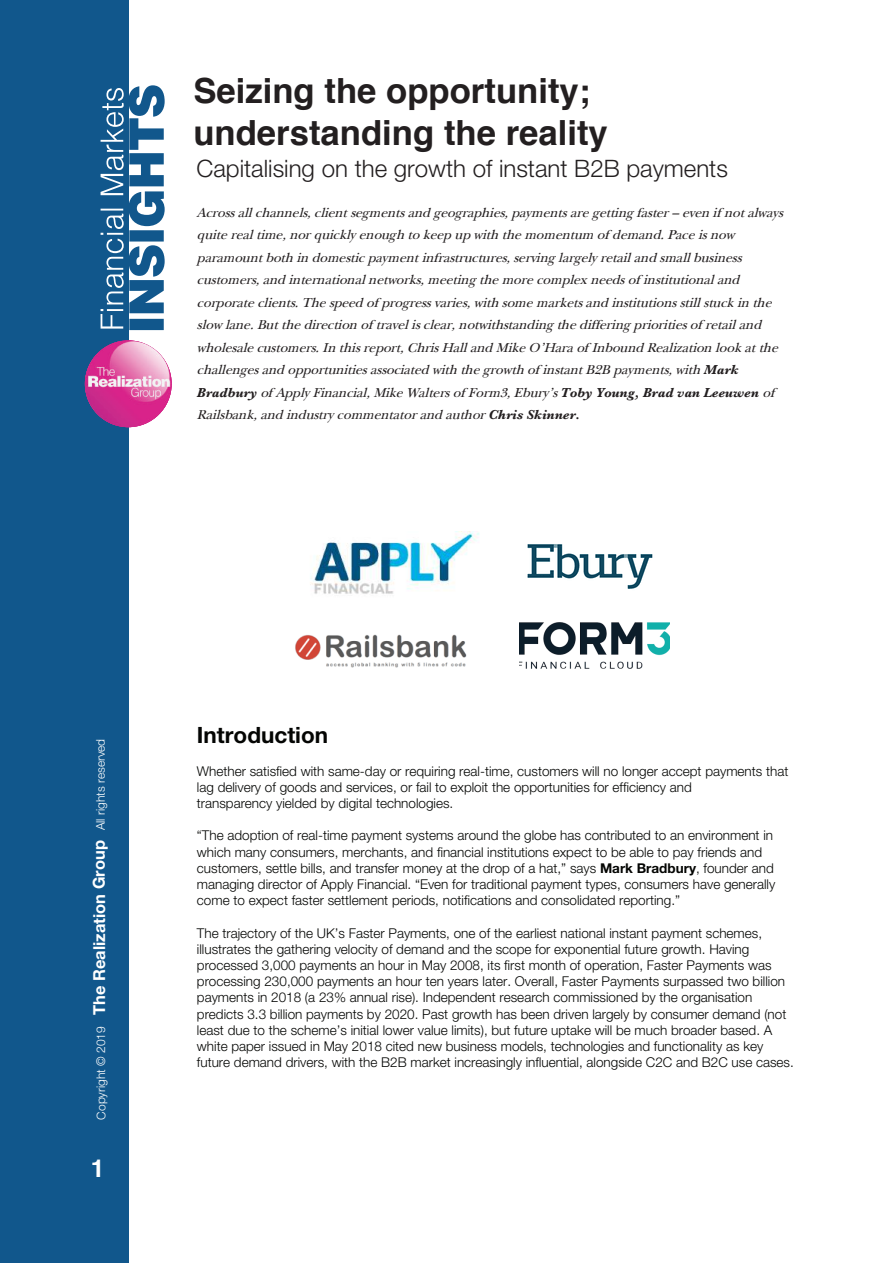
<style>
.page{position:relative;width:893px;height:1263px;background:#fff}
.page>*{position:absolute;margin:0;border:0;box-sizing:border-box;transform-origin:0 0}
.t1{font:700 34.65px/41.7px "Helvetica";color:#231f20}
.t2{font:700 24.75px "Helvetica";color:#fff}
.t3{font:300 24px "Helvetica Neue LT Std";color:#231f20}
.t4{font:700 22.5px "Helvetica Neue LT Std";color:#040503}
.t5{font:300 13.5px/16.2px "Helvetica Neue LT Std";color:#040503}
.t6{font:italic 13.5px/22.5px "New Baskerville";color:#231f20}
.t7{font:300 12px "Helvetica Neue LT Std";color:#fff}
.s1{font-family:"Baskerville";font-weight:700}
.s2{font-weight:700;font-size:16.5px}
.s3{font-weight:700}
</style>
<div class="page">
<div style="left:0;top:0;width:128px;height:1263px;background:#11578c"></div>
<svg style="left:101px;top:85px;width:64px;height:245px"></svg>
<img style="left:520px;top:623px;width:150px;height:46px">
<img style="left:527px;top:544px;width:126px;height:45px">
<img style="left:310px;top:531px;width:169px;height:63px">
<img style="left:295px;top:634px;width:172px;height:34px">
<img style="left:85px;top:340px;width:87px;height:87px;border-radius:43px">
<h1 class="t1" style="left:193px;top:69px;width:416px">Seizing the opportunity; understanding the reality</h1>
<h3 class="t3" style="left:197px;top:154px;width:533px">Capitalising on the growth of instant B2B payments</h3>
<p class="t6" style="left:197px;top:201px;width:587px">Across all channels, client segments and geographies, payments are getting faster – even if not always quite real time, nor quickly enough to keep up with the momentum of demand. Pace is now paramount both in domestic payment infrastructures, serving largely retail and small business customers, and international networks, meeting the more complex needs of institutional and corporate clients. The speed of progress varies, with some markets and institutions still stuck in the slow lane. But the direction of travel is clear, notwithstanding the differing priorities of retail and wholesale customers. In this report, Chris Hall and Mike O’Hara of Inbound Realization look at the challenges and opportunities associated with the growth of instant B2B payments, with <span class="s1">Mark Bradbury</span> of Apply Financial, Mike Walters of Form3, Ebury’s <span class="s1">Toby Young, Brad van Leeuwen</span> of Railsbank, and industry commentator and author <span class="s1">Chris Skinner.</span></p>
<p class="t7" style="left:93px;top:1119px;width:382px;rotate:-90deg">Copyright © 2019 <span class="s2">The Realization Group</span> All rights reserved</p>
<h2 class="t2" style="left:91px;top:1152px;width:15px">1</h2>
<h3 class="t4" style="left:197px;top:721px;width:133px">Introduction</h3>
<p class="t5" style="left:197px;top:762px;width:593px">Whether satisfied with same-day or requiring real-time, customers will no longer accept payments that lag delivery of goods and services, or fail to exploit the opportunities for efficiency and<br>transparency yielded by digital technologies.</p>
<p class="t5" style="left:197px;top:827px;width:580px">“The adoption of real-time payment systems around the globe has contributed to an environment in which many consumers, merchants, and financial institutions expect to be able to pay friends and customers, settle bills, and transfer money at the drop of a hat,” says <span class="s3">Mark Bradbury</span>, founder and managing director of Apply Financial. “Even for traditional payment types, consumers have generally come to expect faster settlement periods, notifications and consolidated reporting.”</p>
<p class="t5" style="left:197px;top:924px;width:598px">The trajectory of the UK’s Faster Payments, one of the earliest national instant payment schemes, illustrates the gathering velocity of demand and the scope for exponential future growth. Having processed 3,000 payments an hour in May 2008, its first month of operation, Faster Payments was processing 230,000 payments an hour ten years later. Overall, Faster Payments surpassed two billion payments in 2018 (a 23% annual rise). Independent research commissioned by the organisation predicts 3.3 billion payments by 2020. Past growth has been driven largely by consumer demand (not least due to the scheme’s initial lower value limits), but future uptake will be much broader based. A white paper issued in May 2018 cited new business models, technologies and functionality as key future demand drivers, with the B2B market increasingly influential, alongside C2C and B2C use cases.</p>
</div>
